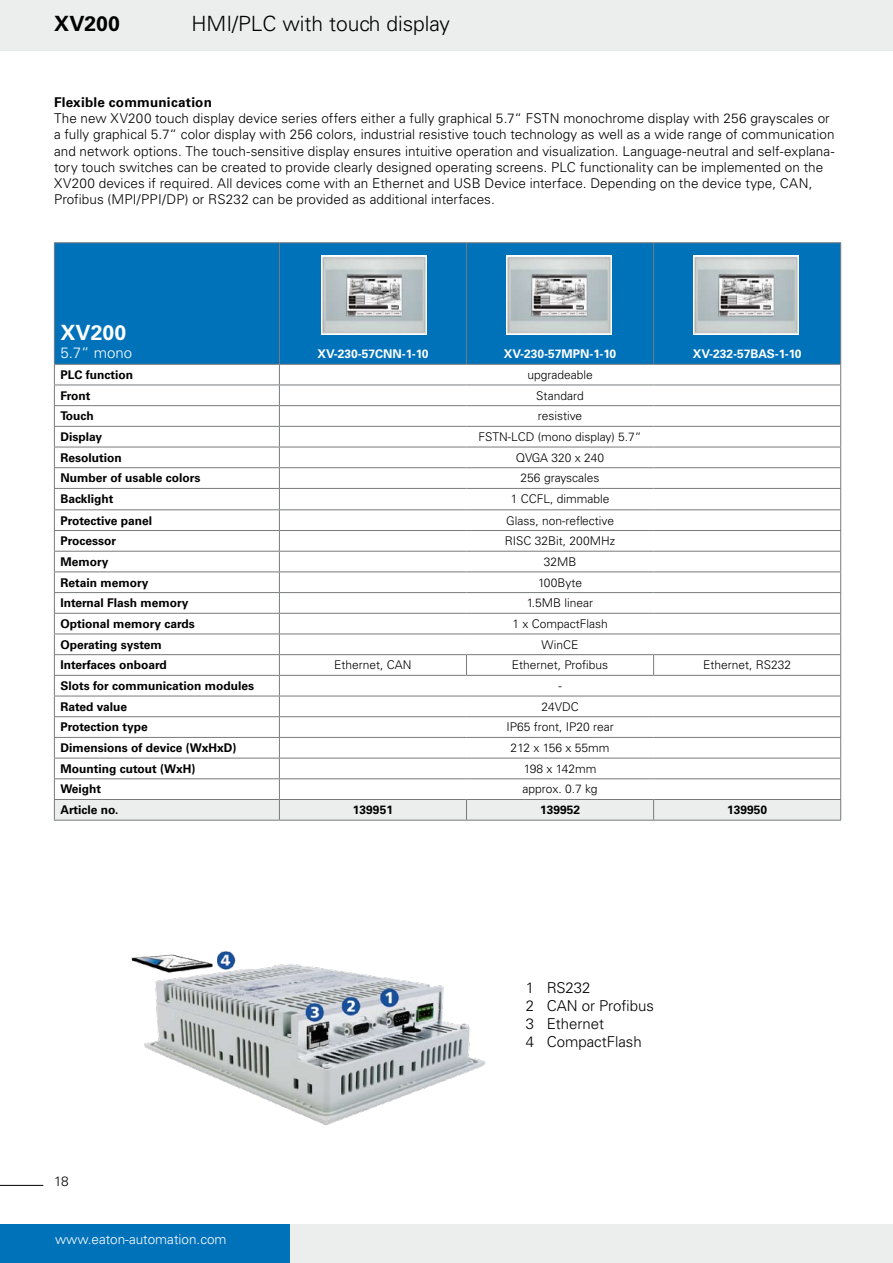
<style>
.page{position:relative;width:893px;height:1263px;background:#fff}
.page>*{position:absolute;margin:0;border:0;box-sizing:border-box;transform-origin:0 0}
.t1{font:300 21px "Univers LT Std";color:#000}
.t2{font:700 21px "Univers LT Std";color:#000}
.t3{font:700 21px "Univers LT Std";color:#fff}
.t4{font:300 15px/18px "Univers LT Std";color:#000}
.t5{font:300 15px "Univers LT Std";color:#fff}
.t6{font:300 13.5px/16.2px "Univers LT Std";letter-spacing:.005em;color:#000}
.t7{font:300 13.5px "Univers LT Std";color:#fff}
.t8{font:700 13.5px "Univers LT Std";letter-spacing:.015em;color:#000}
.t9{font:700 12px "Univers LT Std";color:#000}
.t10{font:300 12px "Univers LT Std";color:#000}
.t11{font:700 12px "Univers LT Std";color:#fff}
</style>
<div class="page">
<div style="left:289px;top:1225px;width:604px;height:38px;background:#eceded"></div>
<div style="left:0;top:1225px;width:289px;height:38px;background:#0072ba"></div>
<div style="left:0;top:0;width:893px;height:50px;background:#eceded"></div>
<hr style="left:0;top:1185px;width:43px;height:1px;background:#000">
<div style="left:55px;top:243px;width:785px;height:121px;background:#0072ba"></div>
<hr style="left:54px;top:242px;width:225px;height:1px;background:#797a7c">
<hr style="left:54px;top:243px;width:1px;height:121px;background:#797a7c">
<hr style="left:279px;top:242px;width:187px;height:1px;background:#797a7c">
<hr style="left:279px;top:243px;width:1px;height:121px;background:#797a7c">
<hr style="left:466px;top:242px;width:188px;height:1px;background:#797a7c">
<hr style="left:466px;top:243px;width:1px;height:121px;background:#797a7c">
<hr style="left:654px;top:242px;width:187px;height:1px;background:#797a7c">
<hr style="left:653px;top:243px;width:1px;height:121px;background:#797a7c">
<hr style="left:840px;top:243px;width:1px;height:121px;background:#797a7c">
<hr style="left:54px;top:364px;width:225px;height:1px;background:#797a7c">
<hr style="left:279px;top:364px;width:187px;height:1px;background:#797a7c">
<hr style="left:466px;top:364px;width:188px;height:1px;background:#797a7c">
<hr style="left:654px;top:364px;width:187px;height:1px;background:#797a7c">
<svg style="left:54px;top:365px;width:787px;height:455px"></svg>
<hr style="left:54px;top:820px;width:225px;height:1px;background:#797a7c">
<hr style="left:279px;top:820px;width:187px;height:1px;background:#797a7c">
<hr style="left:466px;top:820px;width:188px;height:1px;background:#797a7c">
<hr style="left:654px;top:820px;width:187px;height:1px;background:#797a7c">
<img style="left:131px;top:951px;width:355px;height:175px">
<img style="left:321px;top:255px;width:105px;height:79px">
<img style="left:506px;top:256px;width:105px;height:79px">
<img style="left:693px;top:256px;width:106px;height:79px">
<h1 class="t2" style="left:54px;top:11px;width:67px">XV200</h1>
<h1 class="t1" style="left:191px;top:11px;width:260px">HMI/PLC with touch display</h1>
<p class="t8" style="left:54px;top:94px;width:159px">Flexible communication</p>
<p class="t6" style="left:54px;top:110px;width:782px">The new XV200 touch display device series offers either a fully graphical 5.7“ FSTN monochrome display with 256 grayscales or a fully graphical 5.7“ color display with 256 colors, industrial resistive touch technology as well as a wide range of communication and network options. The touch-sensitive display ensures intuitive operation and visualization. Language-neutral and self-explana&shy;tory touch switches can be created to provide clearly designed operating screens. PLC functionality can be implemented on the XV200 devices if required. All devices come with an Ethernet and USB Device interface. Depending on the device type, CAN, Profibus (MPI/PPI/DP) or RS232 can be provided as additional interfaces.</p>
<h1 class="t3" style="left:60px;top:321px;width:67px">XV200</h1>
<p class="t5" style="left:60px;top:344px;width:73px">5.7“ mono</p>
<p class="t11" style="left:317px;top:347px;width:112px">XV-230-57CNN-1-10</p>
<p class="t11" style="left:504px;top:347px;width:114px">XV-230-57MPN-1-10</p>
<p class="t11" style="left:693px;top:347px;width:110px">XV-232-57BAS-1-10</p>
<p class="t9" style="left:60px;top:368px;width:74px">PLC function</p>
<p class="t10" style="left:527px;top:367px;width:67px">upgradeable</p>
<p class="t9" style="left:60px;top:388px;width:32px">Front</p>
<p class="t10" style="left:536px;top:388px;width:49px">Standard</p>
<p class="t9" style="left:60px;top:409px;width:35px">Touch</p>
<p class="t10" style="left:538px;top:409px;width:46px">resistive</p>
<p class="t9" style="left:60px;top:430px;width:43px">Display</p>
<p class="t10" style="left:479px;top:429px;width:164px">FSTN-LCD (mono display) 5.7“</p>
<p class="t9" style="left:60px;top:450px;width:63px">Resolution</p>
<p class="t10" style="left:516px;top:450px;width:90px">QVGA 320 x 240</p>
<p class="t9" style="left:60px;top:471px;width:142px">Number of usable colors</p>
<p class="t10" style="left:521px;top:471px;width:80px">256 grayscales</p>
<p class="t9" style="left:60px;top:492px;width:55px">Backlight</p>
<p class="t10" style="left:511px;top:492px;width:100px">1 CCFL, dimmable</p>
<p class="t9" style="left:60px;top:513px;width:93px">Protective panel</p>
<p class="t10" style="left:506px;top:513px;width:109px">Glass, non-reflective</p>
<p class="t9" style="left:60px;top:534px;width:57px">Processor</p>
<p class="t10" style="left:505px;top:534px;width:112px">RISC 32Bit, 200MHz</p>
<p class="t9" style="left:60px;top:555px;width:49px">Memory</p>
<p class="t10" style="left:544px;top:554px;width:34px">32MB</p>
<p class="t9" style="left:60px;top:575px;width:90px">Retain memory</p>
<p class="t10" style="left:538px;top:575px;width:46px">100Byte</p>
<p class="t9" style="left:60px;top:596px;width:129px">Internal Flash memory</p>
<p class="t10" style="left:527px;top:596px;width:68px">1.5MB linear</p>
<p class="t9" style="left:60px;top:617px;width:136px">Optional memory cards</p>
<p class="t10" style="left:512px;top:616px;width:97px">1 x CompactFlash</p>
<p class="t9" style="left:60px;top:637px;width:103px">Operating system</p>
<p class="t10" style="left:542px;top:637px;width:38px">WinCE</p>
<p class="t9" style="left:60px;top:658px;width:108px">Interfaces onboard</p>
<p class="t10" style="left:334px;top:658px;width:79px">Ethernet, CAN</p>
<p class="t10" style="left:512px;top:658px;width:98px">Ethernet, Profibus</p>
<p class="t10" style="left:703px;top:658px;width:89px">Ethernet, RS232</p>
<p class="t9" style="left:60px;top:679px;width:195px">Slots for communication modules</p>
<p class="t10" style="left:558px;top:678px;width:5px">-</p>
<p class="t9" style="left:60px;top:699px;width:68px">Rated value</p>
<p class="t10" style="left:541px;top:699px;width:39px">24VDC</p>
<p class="t9" style="left:60px;top:720px;width:89px">Protection type</p>
<p class="t10" style="left:506px;top:720px;width:109px">IP65 front, IP20 rear</p>
<p class="t9" style="left:60px;top:741px;width:178px">Dimensions of device (WxHxD)</p>
<p class="t10" style="left:511px;top:741px;width:100px">212 x 156 x 55mm</p>
<p class="t9" style="left:60px;top:761px;width:137px">Mounting cutout (WxH)</p>
<p class="t10" style="left:524px;top:761px;width:74px">198 x 142mm</p>
<p class="t9" style="left:60px;top:782px;width:42px">Weight</p>
<p class="t10" style="left:523px;top:782px;width:76px">approx. 0.7 kg</p>
<p class="t9" style="left:60px;top:803px;width:60px">Article no.</p>
<p class="t9" style="left:353px;top:803px;width:42px">139951</p>
<p class="t9" style="left:540px;top:803px;width:42px">139952</p>
<p class="t9" style="left:727px;top:803px;width:42px">139950</p>
<p class="t6" style="left:54px;top:1173px;width:16px">18</p>
<p class="t7" style="left:55px;top:1231px;width:173px">www.eaton-automation.com</p>
<p class="t4" style="left:526px;top:979px;width:130px">1 RS232<br>2 CAN or Profibus<br>3 Ethernet<br>4 CompactFlash</p>
</div>
